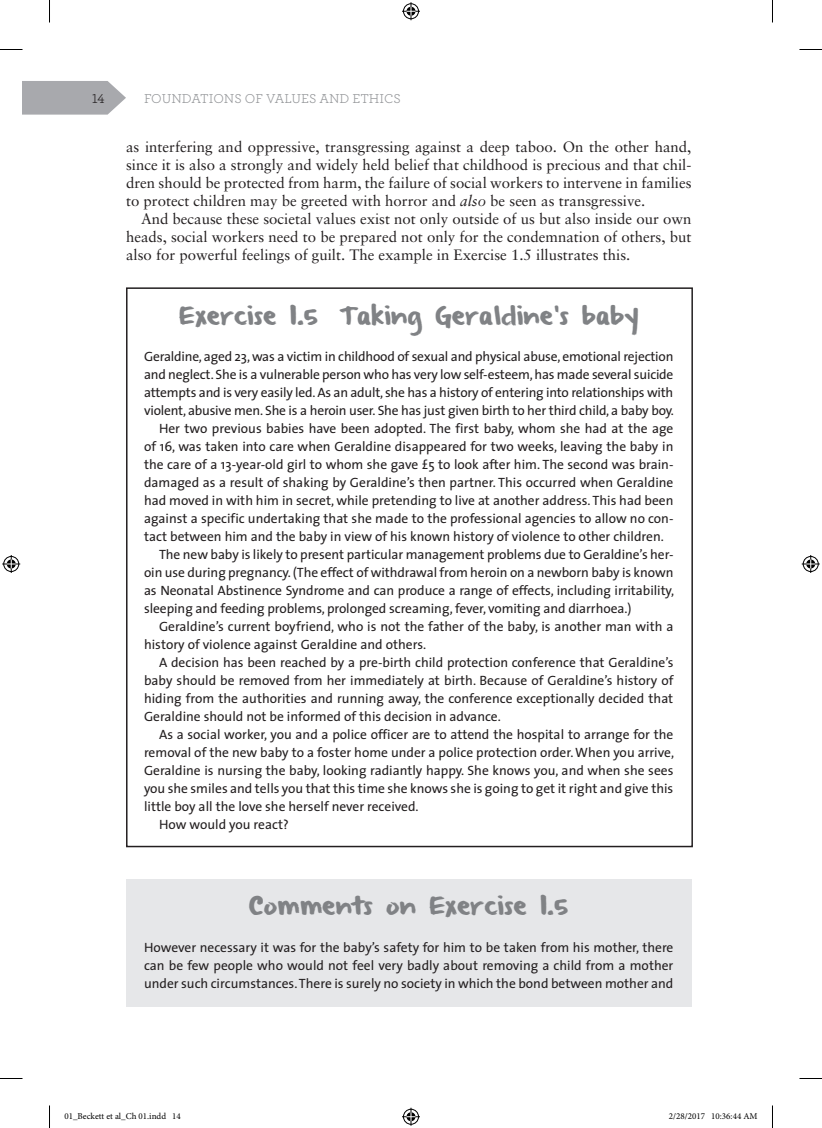
<style>
.page{position:relative;width:822px;height:1128px;background:#fff}
.page>*{position:absolute;margin:0;border:0;box-sizing:border-box;transform-origin:0 0}
.BX2_T{font:21px "From Where You Are";color:#808285}
.BX3_T{font:21px "From Where You Are";color:#808285}
.TEXT_IND{font:15px/18px "Sabon LT Std";color:#231f20;text-align:justify}
.BX2_TEXT_IND{font:13.5px/18px "The Sans";color:#231f20;text-align:justify}
.BX2_TEXT{font:13.5px/18px "The Sans";letter-spacing:-.015em;color:#231f20;text-align:justify}
.BX3_TEXT{font:13.5px/18px "The Sans";color:#231f20;text-align:justify}
.t1{font:13.5px "Archer";color:#939598}
.t2{font:13.5px "Archer";color:#231f20}
.t3{font:9px "Minion Pro";color:#000}
.s1{font-style:italic}
</style>
<div class="page">
<svg style="left:22px;top:81px;width:104px;height:34px;background:#b0b1b5"></svg>
<div style="left:126px;top:879px;width:565px;height:127px;background:#e6e7e9"></div>
<div style="left:126px;top:287px;width:567px;height:560px;border:2px solid #231f20"></div>
<svg style="left:0;top:49px;width:22px;height:1px"></svg>
<svg style="left:799px;top:49px;width:23px;height:1px"></svg>
<svg style="left:0;top:1078px;width:22px;height:1px"></svg>
<svg style="left:799px;top:1078px;width:23px;height:1px"></svg>
<svg style="left:49px;top:0;width:1px;height:22px"></svg>
<svg style="left:49px;top:1105px;width:1px;height:23px"></svg>
<svg style="left:772px;top:0;width:1px;height:22px"></svg>
<svg style="left:772px;top:1105px;width:1px;height:23px"></svg>
<svg style="left:402px;top:2px;width:18px;height:18px"></svg>
<svg style="left:402px;top:1108px;width:18px;height:18px"></svg>
<svg style="left:2px;top:555px;width:18px;height:18px"></svg>
<svg style="left:802px;top:555px;width:18px;height:18px"></svg>
<p class="t2" style="left:92px;top:89px;width:14px">14</p>
<p class="t1" style="left:144px;top:89px;width:258px">FOUNDATIONS OF VALUES AND ETHICS</p>
<p class="TEXT_IND" style="left:126px;top:138px;width:567px">as interfering and oppressive, transgressing against a deep taboo. On the other hand, since it is also a strongly and widely held belief that childhood is precious and that chil&shy;dren should be protected from harm, the failure of social workers to intervene in families to protect children may be greeted with horror and <span class="s1">also</span> be seen as transgressive.</p>
<p class="TEXT_IND" style="left:126px;top:210px;width:567px;text-indent:15px">And because these societal values exist not only outside of us but also inside our own heads, social workers need to be prepared not only for the condemnation of others, but also for powerful feelings of guilt. The example in Exercise 1.5 illustrates this.</p>
<p class="BX2_T" style="left:179px;top:306px;width:461px">Exercise 1.5 Taking Geraldine’s baby</p>
<p class="BX2_TEXT" style="left:144px;top:347px;width:531px">Geraldine, aged 23, was a victim in childhood of sexual and physical abuse, emotional rejection and neglect. She is a vulnerable person who has very low self-esteem, has made several suicide attempts and is very easily led. As an adult, she has a history of entering into relationships with violent, abusive men. She is a heroin user. She has just given birth to her third child, a baby boy.</p>
<p class="BX2_TEXT_IND" style="left:144px;top:419px;width:531px;text-indent:15px">Her two previous babies have been adopted. The first baby, whom she had at the age of 16, was taken into care when Geraldine disappeared for two weeks, leaving the baby in the care of a 13-year-old girl to whom she gave £5 to look after him. The second was brain&shy;damaged as a result of shaking by Geraldine’s then partner. This occurred when Geraldine had moved in with him in secret, while pretending to live at another address. This had been against a specific undertaking that she made to the professional agencies to allow no con&shy;tact between him and the baby in view of his known history of violence to other children.</p>
<p class="BX2_TEXT_IND" style="left:144px;top:545px;width:532px;text-indent:15px">The new baby is likely to present particular management problems due to Geraldine’s her&shy;oin use during pregnancy. (The effect of withdrawal from heroin on a newborn baby is known as Neonatal Abstinence Syndrome and can produce a range of effects, including irritability, sleeping and feeding problems, prolonged screaming, fever, vomiting and diarrhoea.)</p>
<p class="BX2_TEXT_IND" style="left:144px;top:617px;width:531px;text-indent:15px">Geraldine’s current boyfriend, who is not the father of the baby, is another man with a history of violence against Geraldine and others.</p>
<p class="BX2_TEXT_IND" style="left:144px;top:653px;width:531px;text-indent:15px">A decision has been reached by a pre-birth child protection conference that Geraldine’s baby should be removed from her immediately at birth. Because of Geraldine’s history of hiding from the authorities and running away, the conference exceptionally decided that Geraldine should not be informed of this decision in advance.</p>
<p class="BX2_TEXT_IND" style="left:144px;top:725px;width:531px;text-indent:15px">As a social worker, you and a police officer are to attend the hospital to arrange for the removal of the new baby to a foster home under a police protection order. When you arrive, Geraldine is nursing the baby, looking radiantly happy. She knows you, and when she sees you she smiles and tells you that this time she knows she is going to get it right and give this little boy all the love she herself never received.</p>
<p class="BX2_TEXT_IND" style="left:159px;top:815px;width:131px">How would you react?</p>
<p class="BX3_T" style="left:249px;top:895px;width:321px">Comments on Exercise 1.5</p>
<p class="BX3_TEXT" style="left:144px;top:938px;width:531px">However necessary it was for the baby’s safety for him to be taken from his mother, there can be few people who would not feel very badly about removing a child from a mother under such circumstances. There is surely no society in which the bond between mother and</p>
<p class="t3" style="left:64px;top:1110px;width:118px">01_Beckett et al_Ch 01.indd 14</p>
<p class="t3" style="left:669px;top:1110px;width:90px">2/28/2017 10:36:44 AM</p>
</div>
